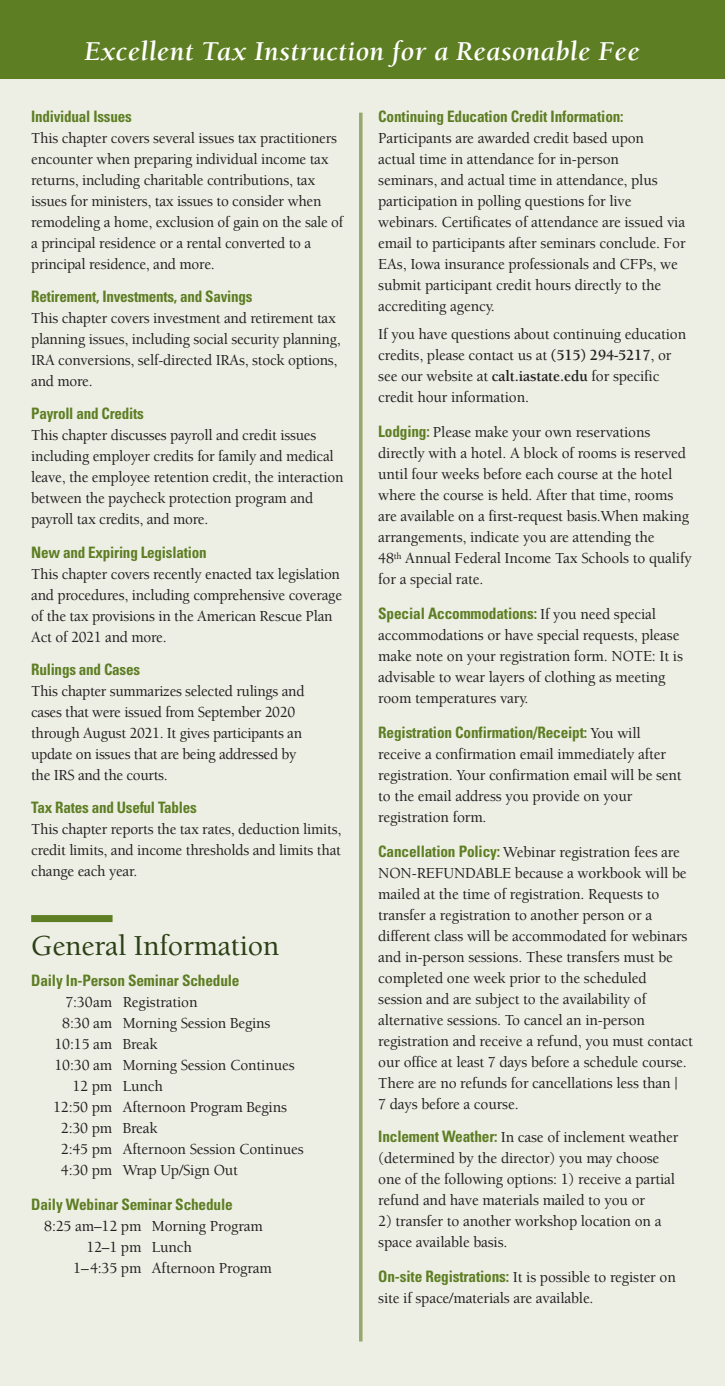
<style>
.page{position:relative;width:725px;height:1386px;background:#fff}
.page>*{position:absolute;margin:0;border:0;box-sizing:border-box;transform-origin:0 0}
.t1{font:500 29.75px "Berkeley";letter-spacing:-.01em;color:#2c4015}
.t2{font:italic 700 28px "Berkeley";letter-spacing:.015em;color:#fff}
.t3{font:500 15.75px/21px "Berkeley";letter-spacing:-.01em;color:#231f20}
.t4{font:500 15.75px/21px "Berkeley";letter-spacing:-.01em;color:#231f20;scale:.96 1}
.t5{font:700 condensed 15.75px "Univers";letter-spacing:-.015em;color:#5e7e23;scale:.96 1}
.t6{font:700 condensed 15.75px "Univers";letter-spacing:-.015em;color:#5e7e23}
.s1{font-family:"Univers";font-weight:700;font-stretch:condensed;color:#5e7e23}
.s2{font-weight:700}
</style>
<div class="page">
<div style="left:0;top:79px;width:724px;height:1307px;background:#edefe5"></div>
<div style="left:0;top:0;width:724px;height:79px;background:#5e7e23"></div>
<div style="left:31px;top:915px;width:81px;height:7px;background:#5e7e23"></div>
<hr style="left:359px;top:113px;width:3px;height:1229px;background:#96a86b">
<p class="t2" style="left:84px;top:40px;width:557px">Excellent Tax Instruction for a Reasonable Fee</p>
<p class="t5" style="left:31px;top:110px;width:106px">Individual Issues</p>
<p class="t4" style="left:31px;top:129px;width:327px">This chapter covers several issues tax practitioners encounter when preparing individual income tax returns, including charitable contributions, tax issues for ministers, tax issues to consider when remodeling a home, exclusion of gain on the sale of a principal residence or a rental converted to a principal residence, and more.</p>
<p class="t5" style="left:31px;top:291px;width:232px">Retirement, Investments, and Savings</p>
<p class="t4" style="left:31px;top:309px;width:324px">This chapter covers investment and retirement tax planning issues, including social security planning, IRA conversions, self-directed IRAs, stock options, and more.</p>
<p class="t5" style="left:31px;top:408px;width:119px">Payroll and Credits</p>
<p class="t4" style="left:31px;top:426px;width:327px">This chapter discusses payroll and credit issues including employer credits for family and medical leave, the employee retention credit, the interaction between the paycheck protection program and payroll tax credits, and more.</p>
<p class="t5" style="left:31px;top:546px;width:184px">New and Expiring Legislation</p>
<p class="t4" style="left:31px;top:565px;width:325px">This chapter covers recently enacted tax legislation and procedures, including comprehensive coverage of the tax provisions in the American Rescue Plan Act of 2021 and more.</p>
<p class="t5" style="left:31px;top:663px;width:115px">Rulings and Cases</p>
<p class="t4" style="left:31px;top:682px;width:286px">This chapter summarizes selected rulings and cases that were issued from September 2020 through August 2021. It gives participants an update on issues that are being addressed by the IRS and the courts.</p>
<p class="t5" style="left:31px;top:802px;width:174px">Tax Rates and Useful Tables</p>
<p class="t4" style="left:31px;top:820px;width:324px;text-align:justify">This chapter reports the tax rates, deduction limits, credit limits, and income thresholds and limits that change each year.</p>
<p class="t1" style="left:31px;top:934px;width:250px">General Information</p>
<p class="t6" style="left:31px;top:975px;width:210px">Daily In-Person Seminar Schedule</p>
<p class="t3" style="left:65px;top:993px;width:134px">7:30am Registration</p>
<p class="t3" style="left:62px;top:1014px;width:210px">8:30 am Morning Session Begins</p>
<p class="t3" style="left:55px;top:1035px;width:105px">10:15 am Break</p>
<p class="t3" style="left:55px;top:1056px;width:241px">10:30 am Morning Session Continues</p>
<p class="t3" style="left:72px;top:1077px;width:92px">12 pm Lunch</p>
<p class="t3" style="left:61px;top:1098px;width:227px;text-indent:-8px">12:50 pm Afternoon Program Begins<br>2:30 pm Break</p>
<p class="t3" style="left:61px;top:1140px;width:244px">2:45 pm Afternoon Session Continues</p>
<p class="t3" style="left:61px;top:1161px;width:179px">4:30 pm Wrap Up/Sign Out</p>
<p class="t6" style="left:31px;top:1199px;width:203px">Daily Webinar Seminar Schedule</p>
<p class="t3" style="left:44px;top:1217px;width:220px">8:25 am–12 pm Morning Program</p>
<p class="t3" style="left:86px;top:1238px;width:107px">12–1 pm Lunch</p>
<p class="t3" style="left:73px;top:1259px;width:200px">1–4:35 pm Afternoon Program</p>
<p class="t3" style="left:378px;top:108px;width:309px"><span class="s1">Continuing Education Credit Information:<br></span>Participants are awarded credit based upon<br>actual time in attendance for in-person<br>seminars, and actual time in attendance, plus participation in polling questions for live webinars. Certificates of attendance are issued via email to participants after seminars conclude. For EAs, Iowa insurance professionals and CFPs, we submit participant credit hours directly to the accrediting agency.</p>
<p class="t3" style="left:378px;top:325px;width:309px">If you have questions about continuing education credits, please contact us at <span class="s2">(515) 294-5217</span>, or see our website at <span class="s2">calt.iastate.edu</span> for specific credit hour information.</p>
<p class="t3" style="left:378px;top:423px;width:315px"><span class="s1">Lodging:</span> Please make your own reservations directly with a hotel. A block of rooms is reserved until four weeks before each course at the hotel where the course is held. After that time, rooms are available on a first-request basis.When making arrangements, indicate you are attending the<br>48<sup>th</sup> Annual Federal Income Tax Schools to qualify for a special rate.</p>
<p class="t3" style="left:378px;top:605px;width:306px"><span class="s1">Special Accommodations:</span> If you need special accommodations or have special requests, please make note on your registration form. NOTE: It is advisable to wear layers of clothing as meeting room temperatures vary.</p>
<p class="t3" style="left:378px;top:724px;width:305px"><span class="s1">Registration Confirmation/Receipt:</span> You will receive a confirmation email immediately after registration. Your confirmation email will be sent to the email address you provide on your registration form.</p>
<p class="t3" style="left:378px;top:843px;width:316px"><span class="s1">Cancellation Policy:</span> Webinar registration fees are NON-REFUNDABLE because a workbook will be mailed at the time of registration. Requests to transfer a registration to another person or a different class will be accommodated for webinars and in-person sessions. These transfers must be completed one week prior to the scheduled session and are subject to the availability of alternative sessions. To cancel an in-person registration and receive a refund, you must contact our office at least 7 days before a schedule course.<br>There are no refunds for cancellations less than |<br>7 days before a course.</p>
<p class="t3" style="left:378px;top:1128px;width:301px"><span class="s1">Inclement Weather:</span> In case of inclement weather (determined by the director) you may choose one of the following options: 1) receive a partial refund and have materials mailed to you or</p>
<p class="t3" style="left:378px;top:1212px;width:285px">2) transfer to another workshop location on a space available basis.</p>
<p class="t3" style="left:378px;top:1268px;width:299px"><span class="s1">On-site Registrations:</span> It is possible to register on site if space/materials are available.</p>
</div>
